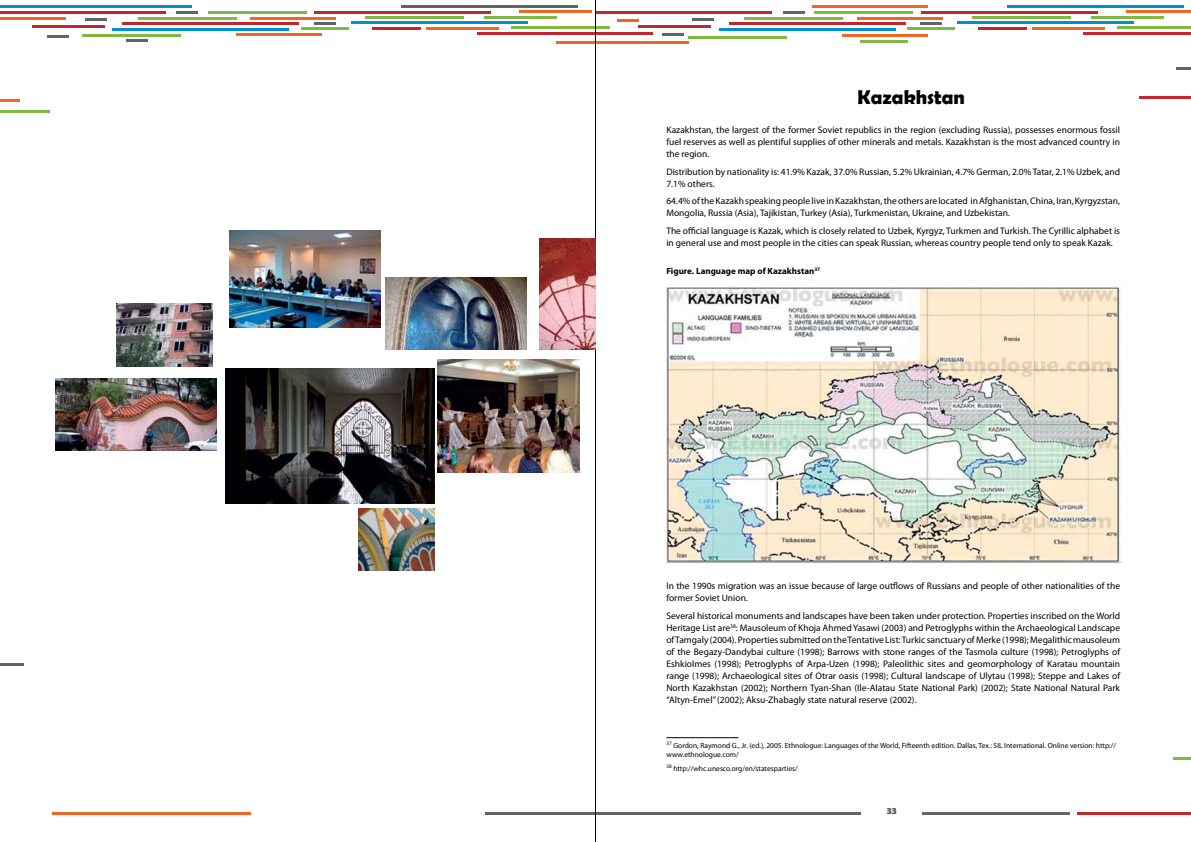
<style>
.page{position:relative;width:1191px;height:842px;background:#fff}
.page>*{position:absolute;margin:0;border:0;box-sizing:border-box;transform-origin:0 0}
.t1{font:700 20px "Berlin Sans FB Demi";color:#000}
.t2{font:700 10px "Berlin Sans FB Demi";color:#58595b}
.t3{font:9.5px/12px "Myriad Pro";color:#000}
.t4{font:700 9px "Myriad Pro";color:#000}
.t5{font:7.5px/9px "Myriad Pro";color:#000}
</style>
<div class="page">
<hr style="left:556px;top:41px;width:39px;height:3px;background:#f26522">
<hr style="left:485px;top:812px;width:110px;height:2px;background:#636467">
<hr style="left:52px;top:812px;width:199px;height:2px;background:#f26522">
<hr style="left:314px;top:11px;width:177px;height:3px;background:#c1272d">
<hr style="left:426px;top:27px;width:72px;height:3px;background:#f26522">
<hr style="left:251px;top:17px;width:85px;height:3px;background:#f26522">
<hr style="left:208px;top:11px;width:98px;height:3px;background:#7fb942">
<hr style="left:301px;top:28px;width:47px;height:2px;background:#7fb942">
<hr style="left:122px;top:22px;width:177px;height:3px;background:#c1272d">
<hr style="left:351px;top:21px;width:176px;height:3px;background:#008fd4">
<hr style="left:401px;top:5px;width:177px;height:3px;background:#636467">
<hr style="left:372px;top:27px;width:48px;height:2px;background:#c1272d">
<hr style="left:112px;top:28px;width:177px;height:3px;background:#008fd4">
<hr style="left:365px;top:17px;width:99px;height:2px;background:#7fb942">
<hr style="left:314px;top:23px;width:21px;height:2px;background:#636467">
<hr style="left:0;top:11px;width:166px;height:3px;background:#c1272d">
<hr style="left:138px;top:17px;width:98px;height:2px;background:#7fb942">
<hr style="left:0;top:5px;width:191px;height:3px;background:#008fd4">
<hr style="left:85px;top:18px;width:22px;height:3px;background:#636467">
<hr style="left:32px;top:25px;width:72px;height:3px;background:#c1272d">
<hr style="left:484px;top:16px;width:72px;height:3px;background:#7fb942">
<hr style="left:82px;top:34px;width:98px;height:3px;background:#7fb942">
<hr style="left:47px;top:35px;width:21px;height:2px;background:#636467">
<hr style="left:236px;top:33px;width:85px;height:2px;background:#f26522">
<hr style="left:126px;top:40px;width:22px;height:2px;background:#636467">
<hr style="left:476px;top:33px;width:119px;height:2px;background:#c1272d">
<hr style="left:511px;top:26px;width:84px;height:3px;background:#7fb942">
<hr style="left:0;top:17px;width:65px;height:3px;background:#f26522">
<hr style="left:177px;top:11px;width:21px;height:3px;background:#636467">
<hr style="left:520px;top:10px;width:72px;height:3px;background:#f26522">
<hr style="left:0;top:110px;width:49px;height:2px;background:#7fb942">
<hr style="left:0;top:99px;width:20px;height:2px;background:#f26522">
<hr style="left:0;top:663px;width:24px;height:3px;background:#636467">
<hr style="left:812px;top:6px;width:115px;height:2px;background:#f26522">
<hr style="left:1139px;top:96px;width:52px;height:3px;background:#c1272d">
<hr style="left:920px;top:11px;width:177px;height:3px;background:#c1272d">
<hr style="left:1032px;top:27px;width:72px;height:3px;background:#f26522">
<hr style="left:857px;top:17px;width:85px;height:3px;background:#f26522">
<hr style="left:814px;top:11px;width:99px;height:3px;background:#7fb942">
<hr style="left:907px;top:28px;width:48px;height:2px;background:#7fb942">
<hr style="left:729px;top:23px;width:176px;height:2px;background:#c1272d">
<hr style="left:957px;top:21px;width:177px;height:3px;background:#008fd4">
<hr style="left:1007px;top:5px;width:177px;height:3px;background:#008fd4">
<hr style="left:978px;top:27px;width:49px;height:2px;background:#c1272d">
<hr style="left:719px;top:28px;width:176px;height:3px;background:#008fd4">
<hr style="left:972px;top:16px;width:98px;height:2px;background:#7fb942">
<hr style="left:920px;top:23px;width:22px;height:2px;background:#636467">
<hr style="left:595px;top:11px;width:177px;height:3px;background:#c1272d">
<hr style="left:744px;top:17px;width:99px;height:2px;background:#7fb942">
<hr style="left:692px;top:18px;width:21px;height:3px;background:#636467">
<hr style="left:638px;top:25px;width:72px;height:3px;background:#c1272d">
<hr style="left:1091px;top:16px;width:72px;height:2px;background:#7fb942">
<hr style="left:617px;top:20px;width:21px;height:2px;background:#f26522">
<hr style="left:688px;top:36px;width:99px;height:3px;background:#7fb942">
<hr style="left:662px;top:33px;width:22px;height:2px;background:#636467">
<hr style="left:842px;top:34px;width:85px;height:2px;background:#f26522">
<hr style="left:859px;top:40px;width:48px;height:2px;background:#7fb942">
<hr style="left:1083px;top:33px;width:108px;height:2px;background:#c1272d">
<hr style="left:1117px;top:26px;width:74px;height:3px;background:#7fb942">
<hr style="left:595px;top:41px;width:94px;height:3px;background:#f26522">
<hr style="left:783px;top:11px;width:21px;height:3px;background:#636467">
<hr style="left:1126px;top:10px;width:65px;height:3px;background:#f26522">
<hr style="left:1176px;top:67px;width:15px;height:3px;background:#636467">
<hr style="left:1077px;top:812px;width:114px;height:2px;background:#c1272d">
<hr style="left:922px;top:812px;width:148px;height:2px;background:#636467">
<hr style="left:595px;top:812px;width:266px;height:2px;background:#636467">
<hr style="left:1173px;top:757px;width:18px;height:3px;background:#7fb942">
<hr style="left:595px;top:33px;width:58px;height:2px;background:#c1272d">
<hr style="left:595px;top:26px;width:15px;height:3px;background:#7fb942">
<hr style="left:595px;top:0;width:1px;height:842px;background:#000">
<hr style="left:666px;top:737px;width:72px;height:1px;background:#000">
<img style="left:666px;top:286px;width:454px;height:276px">
<img style="left:358px;top:509px;width:76px;height:61px">
<img style="left:56px;top:379px;width:161px;height:72px">
<img style="left:225px;top:369px;width:209px;height:135px">
<img style="left:230px;top:231px;width:150px;height:97px">
<img style="left:386px;top:278px;width:141px;height:71px">
<img style="left:540px;top:238px;width:55px;height:112px">
<img style="left:438px;top:359px;width:141px;height:113px">
<img style="left:116px;top:303px;width:97px;height:64px">
<h1 class="t1" style="left:857px;top:85px;width:109px">Kazakhstan</h1>
<p class="t3" style="left:666px;top:124px;width:455px;text-align:justify">Kazakhstan, the largest of the former Soviet republics in the region (excluding Russia), possesses enormous fossil fuel reserves as well as plentiful supplies of other minerals and metals. Kazakhstan is the most advanced country in the region.</p>
<p class="t3" style="left:666px;top:165px;width:455px">Distribution by nationality is: 41.9% Kazak, 37.0% Russian, 5.2% Ukrainian, 4.7% German, 2.0% Tatar, 2.1% Uzbek, and<br>7.1% others.</p>
<p class="t3" style="left:666px;top:195px;width:455px">64.4% of the Kazakh speaking people live in Kazakhstan, the others are located in Afghanistan, China, Iran, Kyrgyzstan,<br>Mongolia, Russia (Asia), Tajikistan, Turkey (Asia), Turkmenistan, Ukraine, and Uzbekistan.</p>
<p class="t3" style="left:666px;top:225px;width:455px">The official language is Kazak, which is closely related to Uzbek, Kyrgyz, Turkmen and Turkish. The Cyrillic alphabet is in general use and most people in the cities can speak Russian, whereas country people tend only to speak Kazak.</p>
<p class="t4" style="left:666px;top:266px;width:155px">Figure. Language map of Kazakhstan<sup>37</sup></p>
<p class="t3" style="left:666px;top:580px;width:455px">In the 1990s migration was an issue because of large outflows of Russians and people of other nationalities of the former Soviet Union.</p>
<p class="t3" style="left:666px;top:610px;width:455px;text-align:justify">Several historical monuments and landscapes have been taken under protection. Properties inscribed on the World Heritage List are<sup>38</sup>: Mausoleum of Khoja Ahmed Yasawi (2003) and Petroglyphs within the Archaeological Landscape of Tamgaly (2004). Properties submitted on the Tentative List: Turkic sanctuary of Merke (1998); Megalithic mausoleum of the Begazy-Dandybai culture (1998); Barrows with stone ranges of the Tasmola culture (1998); Petroglyphs of Eshkiolmes (1998); Petroglyphs of Arpa-Uzen (1998); Paleolithic sites and geomorphology of Karatau mountain range (1998); Archaeological sites of Otrar oasis (1998); Cultural landscape of Ulytau (1998); Steppe and Lakes of North Kazakhstan (2002); Northern Tyan-Shan (Ile-Alatau State National Park) (2002); State National Natural Park “Altyn-Emel” (2002); Aksu-Zhabagly state natural reserve (2002).</p>
<p class="t5" style="left:666px;top:741px;width:451px"><sup>37</sup> Gordon, Raymond G., Jr. (ed.), 2005. Ethnologue: Languages of the World, Fifteenth edition. Dallas, Tex.: SIL International. Online version: http:// www.ethnologue.com/</p>
<p class="t5" style="left:666px;top:764px;width:133px"><sup>38</sup> http://whc.unesco.org/en/statesparties/</p>
<p class="t2" style="left:887px;top:805px;width:11px">33</p>
</div>
